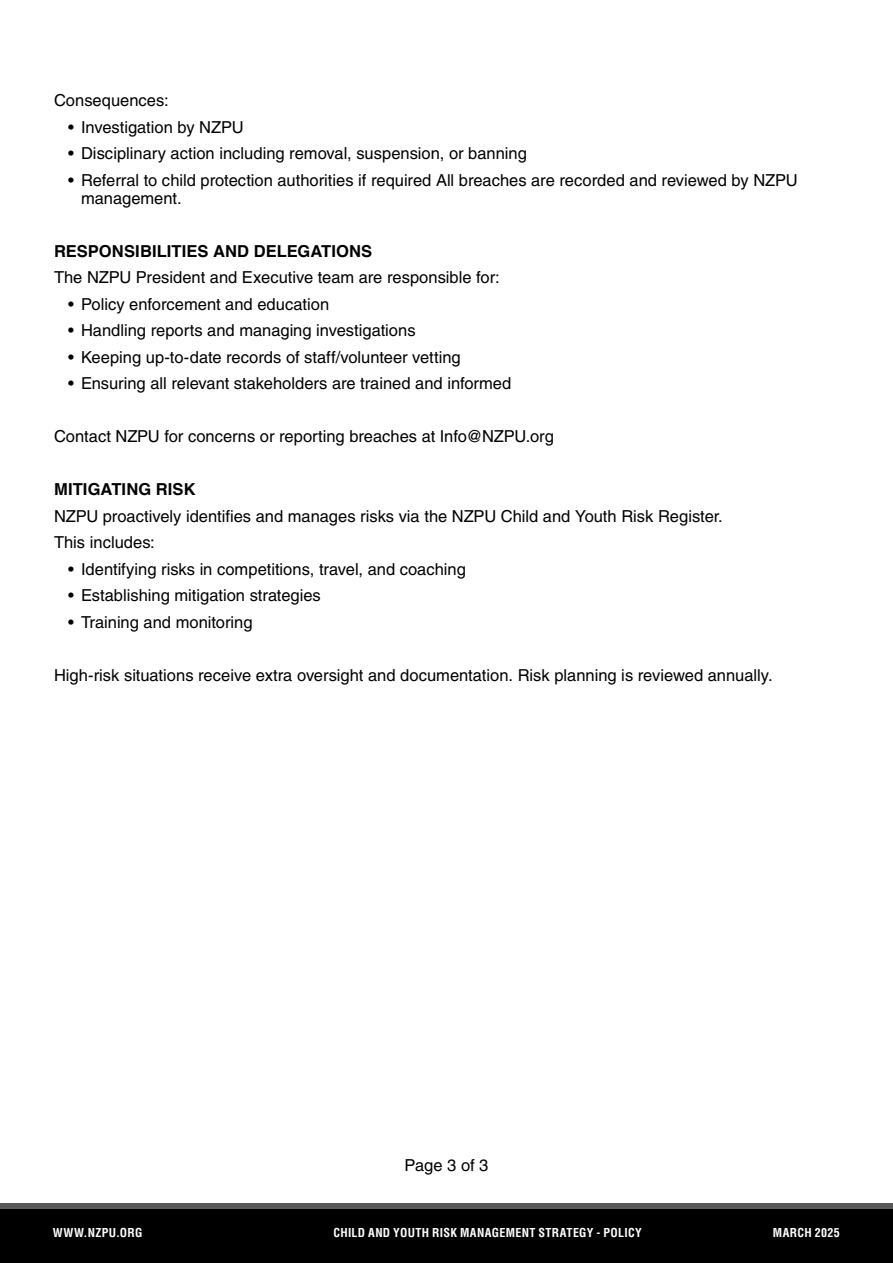
<style>
.page{position:relative;width:893px;height:1263px;background:#fff}
.page>*{position:absolute;margin:0;border:0;box-sizing:border-box;transform-origin:0 0}
.t1{font:16.5px/18px "Helvetica";color:#000}
.t2{font:700 16.5px "Helvetica";letter-spacing:.01em;color:#000}
.t3{font:700 condensed 12px "Helvetica";letter-spacing:.025em;color:#fff}
</style>
<div class="page">
<div style="left:0;top:1209px;width:893px;height:54px;background:#000"></div>
<div style="left:0;top:1204px;width:893px;height:5px;background:#58595b"></div>
<p class="t1" style="left:54px;top:91px;width:116px">Consequences:</p>
<p class="t1" style="left:68px;top:118px;width:177px">• Investigation by NZPU</p>
<p class="t1" style="left:68px;top:144px;width:460px">• Disciplinary action including removal, suspension, or banning</p>
<p class="t1" style="left:81px;top:171px;width:718px;text-indent:-13px">• Referral to child protection authorities if required All breaches are recorded and reviewed by NZPU management.</p>
<p class="t2" style="left:54px;top:240px;width:320px">RESPONSIBILITIES AND DELEGATIONS</p>
<p class="t1" style="left:54px;top:268px;width:447px">The NZPU President and Executive team are responsible for:</p>
<p class="t1" style="left:68px;top:295px;width:262px">• Policy enforcement and education</p>
<p class="t1" style="left:68px;top:321px;width:349px">• Handling reports and managing investigations</p>
<p class="t1" style="left:68px;top:348px;width:394px">• Keeping up-to-date records of staff/volunteer vetting</p>
<p class="t1" style="left:68px;top:374px;width:445px">• Ensuring all relevant stakeholders are trained and informed</p>
<p class="t1" style="left:54px;top:427px;width:501px">Contact NZPU for concerns or reporting breaches at Info@NZPU.org</p>
<p class="t2" style="left:54px;top:479px;width:143px">MITIGATING RISK</p>
<p class="t1" style="left:54px;top:503px;width:670px;line-height:26.5px">NZPU proactively identifies and manages risks via the NZPU Child and Youth Risk Register.<br>This includes:</p>
<p class="t1" style="left:68px;top:560px;width:399px">• Identifying risks in competitions, travel, and coaching</p>
<p class="t1" style="left:68px;top:586px;width:254px">• Establishing mitigation strategies</p>
<p class="t1" style="left:68px;top:613px;width:186px">• Training and monitoring</p>
<p class="t1" style="left:54px;top:666px;width:720px">High-risk situations receive extra oversight and documentation. Risk planning is reviewed annually.</p>
<p class="t1" style="left:405px;top:1156px;width:85px">Page 3 of 3</p>
<p class="t3" style="left:53px;top:1225px;width:91px">WWW.NZPU.ORG</p>
<p class="t3" style="left:333px;top:1225px;width:310px">CHILD AND YOUTH RISK MANAGEMENT STRATEGY - POLICY</p>
<p class="t3" style="left:773px;top:1225px;width:69px">MARCH 2025</p>
</div>
